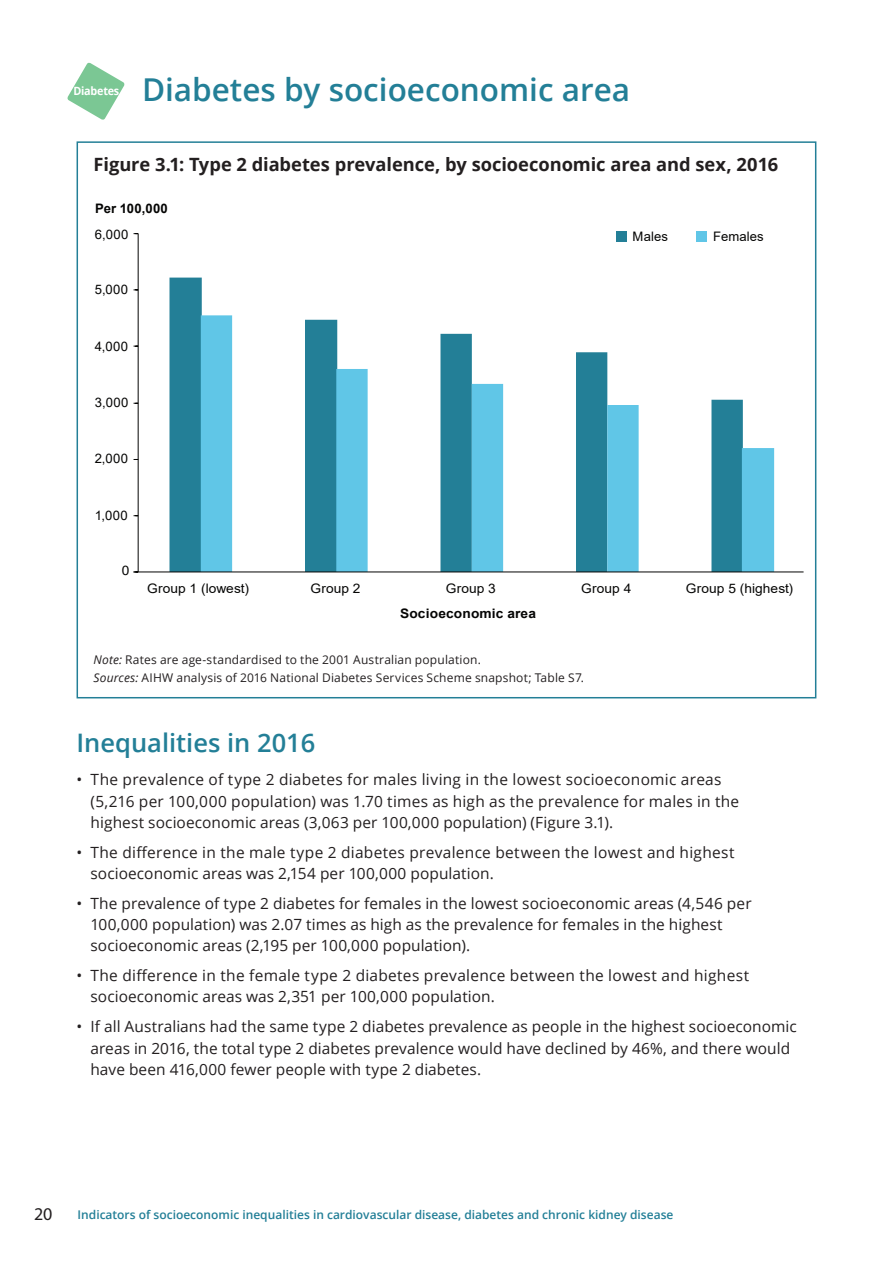
<style>
.page{position:relative;width:893px;height:1263px;background:#fff}
.page>*{position:absolute;margin:0;border:0;box-sizing:border-box;transform-origin:0 0}
.Indicator_Name_-_21{font:600 31.5px "Open Sans";color:#237f97}
.Head_2_-_17{font:600 25.5px "Open Sans";color:#237f97}
.Figure_Name{font:700 18.3px "Open Sans";letter-spacing:-.005em;color:#231f20}
.t1{font:18px "Myriad Pro";color:#231f20}
.Bullet_1{font:15.45px/21.3px "Open Sans";letter-spacing:.01em;color:#231f20}
.t2{font:13.05px "Arial";letter-spacing:.005em;color:#050504;scale:1.05 1}
.t3{font:13.05px "Arial";letter-spacing:.005em;color:#050504}
.t4{font:700 13.05px "Arial";letter-spacing:.01em;color:#050504;scale:1.05 1}
.t5{font:700 13.05px "Arial";letter-spacing:.01em;color:#050504}
.Figure_note{font:12px "Open Sans";letter-spacing:.015em;color:#231f20}
.t6{font:600 12px "Open Sans";color:#237f97}
.Head_4_-_10_8{font:700 11.4px "Open Sans";letter-spacing:-.025em;color:#fff;scale:.95 1}
.s1{font-style:italic}
</style>
<div class="page">
<svg style="left:67px;top:62px;width:58px;height:58px"></svg>
<div style="left:169px;top:278px;width:33px;height:294px;background:#237f97"></div>
<svg style="left:201px;top:315px;width:573px;height:257px"></svg>
<hr style="left:138px;top:234px;width:1px;height:338px;background:#050504">
<hr style="left:134px;top:572px;width:670px;height:1px;background:#050504">
<div style="left:616px;top:231px;width:11px;height:10px;background:#237f97"></div>
<div style="left:697px;top:231px;width:10px;height:11px;background:#60c6e7"></div>
<p class="Head_4_-_10_8" style="left:74px;top:82px;width:50px">Diabetes</p>
<p class="Indicator_Name_-_21" style="left:142px;top:68px;width:490px">Diabetes by socioeconomic area</p>
<p class="Figure_Name" style="left:94px;top:151px;width:686px">Figure 3.1: Type 2 diabetes prevalence, by socioeconomic area and sex, 2016</p>
<p class="t5" style="left:95px;top:199px;width:74px">Per 100,000</p>
<p class="t3" style="left:95px;top:226px;width:35px">6,000</p>
<p class="t3" style="left:95px;top:280px;width:35px">5,000</p>
<p class="t3" style="left:95px;top:337px;width:35px">4,000</p>
<p class="t3" style="left:95px;top:393px;width:35px">3,000</p>
<p class="t3" style="left:95px;top:450px;width:35px">2,000</p>
<p class="t3" style="left:95px;top:506px;width:35px">1,000</p>
<p class="t2" style="left:122px;top:561px;width:9px">0</p>
<p class="t3" style="left:633px;top:227px;width:37px">Males</p>
<p class="t3" style="left:713px;top:227px;width:52px">Females</p>
<p class="t2" style="left:147px;top:579px;width:98px">Group 1 (lowest)</p>
<p class="t2" style="left:311px;top:579px;width:49px">Group 2</p>
<p class="t2" style="left:446px;top:579px;width:49px">Group 3</p>
<p class="t2" style="left:581px;top:579px;width:49px">Group 4</p>
<p class="t2" style="left:686px;top:579px;width:104px">Group 5 (highest)</p>
<p class="t4" style="left:400px;top:605px;width:131px">Socioeconomic area</p>
<p class="Figure_note" style="left:94px;top:651px;width:389px"><span class="s1">Note:</span> Rates are age-standardised to the 2001 Australian population.</p>
<p class="Figure_note" style="left:94px;top:670px;width:492px"><span class="s1">Sources:</span> AIHW analysis of 2016 National Diabetes Services Scheme snapshot; Table S7.</p>
<p class="Head_2_-_17" style="left:77px;top:725px;width:240px">Inequalities in 2016</p>
<p class="Bullet_1" style="left:91px;top:768px;width:650px;text-indent:-14px">• The prevalence of type 2 diabetes for males living in the lowest socioeconomic areas (5,216 per 100,000 population) was 1.70 times as high as the prevalence for males in the highest socioeconomic areas (3,063 per 100,000 population) (Figure 3.1).</p>
<p class="Bullet_1" style="left:90px;top:841px;width:646px;text-indent:-14px">• The difference in the male type 2 diabetes prevalence between the lowest and highest socioeconomic areas was 2,154 per 100,000 population.</p>
<p class="Bullet_1" style="left:90px;top:892px;width:663px;text-indent:-14px">• The prevalence of type 2 diabetes for females in the lowest socioeconomic areas (4,546 per<br>100,000 population) was 2.07 times as high as the prevalence for females in the highest socioeconomic areas (2,195 per 100,000 population).</p>
<p class="Bullet_1" style="left:90px;top:964px;width:660px;text-indent:-14px">• The difference in the female type 2 diabetes prevalence between the lowest and highest socioeconomic areas was 2,351 per 100,000 population.</p>
<p class="Bullet_1" style="left:90px;top:1015px;width:708px;text-indent:-14px">• If all Australians had the same type 2 diabetes prevalence as people in the highest socioeconomic areas in 2016, the total type 2 diabetes prevalence would have declined by 46%, and there would have been 416,000 fewer people with type 2 diabetes.</p>
<p class="t1" style="left:34px;top:1203px;width:20px">20</p>
<p class="t6" style="left:78px;top:1206px;width:597px">Indicators of socioeconomic inequalities in cardiovascular disease, diabetes and chronic kidney disease</p>
</div>
